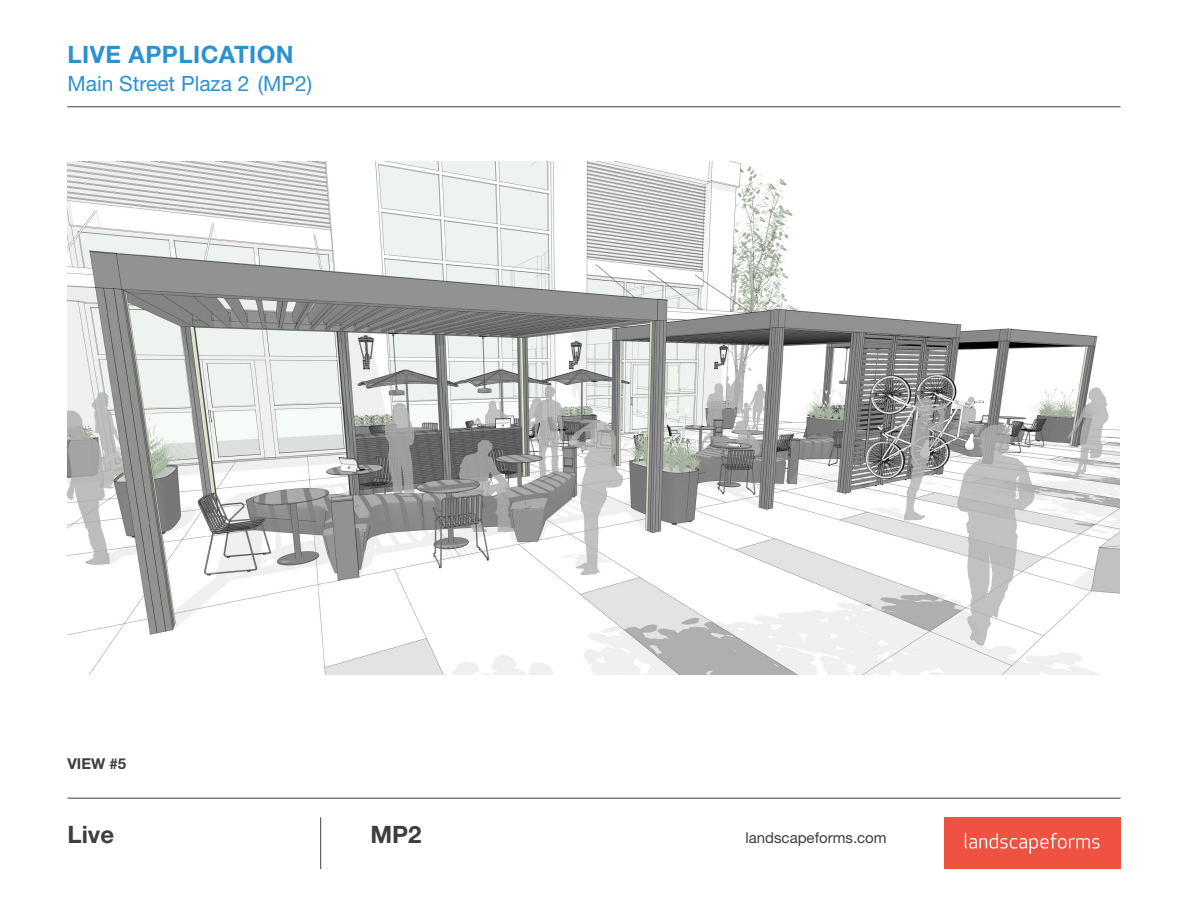
<style>
.page{position:relative;width:1188px;height:918px;background:#fff}
.page>*{position:absolute;margin:0;border:0;box-sizing:border-box;transform-origin:0 0}
.t1{font:700 24px "Helvetica Neue LT Pro";letter-spacing:.02em;color:#2a92d0}
.t2{font:700 24px "Helvetica Neue LT Pro";color:#3e3e3f}
.t3{font:21px "Helvetica Neue LT Pro";color:#2a92d0}
.t4{font:15px "Helvetica Neue LT Pro";color:#3e3e3f}
.t5{font:700 15px "Helvetica Neue LT Pro";color:#3e3e3f}
</style>
<div class="page">
<hr style="left:67px;top:106px;width:1054px;height:1px;background:#3e3e3f">
<hr style="left:67px;top:798px;width:1054px;height:1px;background:#3e3e3f">
<hr style="left:320px;top:817px;width:1px;height:52px;background:#3e3e3f">
<div style="left:944px;top:817px;width:177px;height:52px;background:#f05242"></div>
<svg style="left:965px;top:833px;width:134px;height:21px"></svg>
<img style="left:67px;top:162px;width:1053px;height:513px">
<p class="t1" style="left:67px;top:40px;width:228px">LIVE APPLICATION</p>
<p class="t3" style="left:67px;top:70px;width:246px">Main Street Plaza 2 (MP2)</p>
<p class="t5" style="left:67px;top:754px;width:60px">VIEW #5</p>
<p class="t2" style="left:67px;top:819px;width:48px">Live</p>
<p class="t2" style="left:371px;top:819px;width:53px">MP2</p>
<p class="t4" style="left:746px;top:828px;width:143px">landscapeforms.com</p>
</div>
